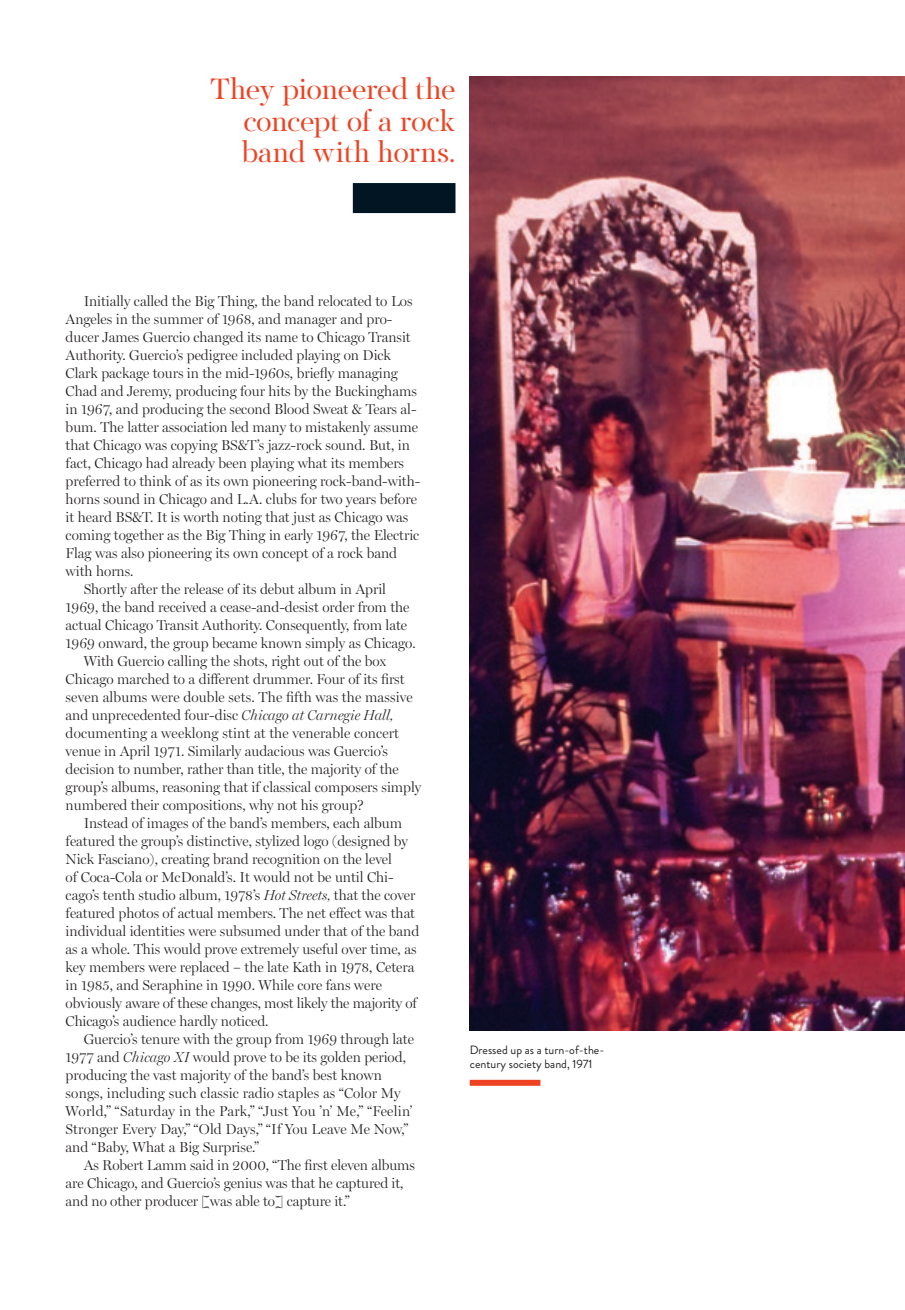
<style>
.page{position:relative;width:905px;height:1310px;background:#fff}
.page>*{position:absolute;margin:0;border:0;box-sizing:border-box;transform-origin:0 0}
.t1{font:30px/31.5px "PF Regal Display Pro";letter-spacing:-.015em;color:#ef4222;text-align:justify}
.t2{font:300 14.4px "Miller Display";color:#231f20}
.t3{font:300 14.4px "Miller Display";letter-spacing:.02em;color:#231f20}
.t4{font:12px/13.5px "Brandon Grotesque";color:#231f20}
.s1{font-style:italic}
</style>
<div class="page">
<img style="left:470px;top:76px;width:434px;height:954px">
<div style="left:470px;top:1079px;width:70px;height:6px;background:#ef4222"></div>
<div style="left:353px;top:183px;width:102px;height:30px;background:#011622"></div>
<h1 class="t1" style="left:242px;top:74px;width:215px;text-indent:-31px">They pioneered the concept of a rock band with horns.</h1>
<p class="t2" style="left:84px;top:292px;width:330px">Initially called the Big Thing, the band relocated to Los</p>
<p class="t2" style="left:66px;top:310px;width:328px">Angeles in the summer of 1968, and manager and pro-</p>
<p class="t2" style="left:66px;top:328px;width:346px">ducer James Guercio changed its name to Chicago Transit</p>
<p class="t2" style="left:66px;top:346px;width:327px">Authority. Guercio’s pedigree included playing on Dick</p>
<p class="t2" style="left:66px;top:364px;width:334px">Clark package tours in the mid-1960s, briefly managing</p>
<p class="t2" style="left:66px;top:382px;width:353px">Chad and Jeremy, producing four hits by the Buckinghams</p>
<p class="t2" style="left:66px;top:400px;width:352px">in 1967, and producing the second Blood Sweat &amp; Tears al-</p>
<p class="t2" style="left:66px;top:418px;width:354px">bum. The latter association led many to mistakenly assume</p>
<p class="t2" style="left:66px;top:436px;width:346px">that Chicago was copying BS&amp;T’s jazz-rock sound. But, in</p>
<p class="t2" style="left:66px;top:454px;width:340px">fact, Chicago had already been playing what its members</p>
<p class="t2" style="left:66px;top:472px;width:356px">preferred to think of as its own pioneering rock-band-with-</p>
<p class="t2" style="left:66px;top:490px;width:353px">horns sound in Chicago and L.A. clubs for two years before</p>
<p class="t2" style="left:66px;top:508px;width:344px">it heard BS&amp;T. It is worth noting that just as Chicago was</p>
<p class="t2" style="left:66px;top:526px;width:355px">coming together as the Big Thing in early 1967, the Electric</p>
<p class="t2" style="left:66px;top:544px;width:333px">Flag was also pioneering its own concept of a rock band</p>
<p class="t2" style="left:66px;top:562px;width:69px">with horns.</p>
<p class="t2" style="left:84px;top:580px;width:304px">Shortly after the release of its debut album in April</p>
<p class="t2" style="left:66px;top:598px;width:345px">1969, the band received a cease-and-desist order from the</p>
<p class="t2" style="left:66px;top:616px;width:343px">actual Chicago Transit Authority. Consequently, from late</p>
<p class="t2" style="left:66px;top:634px;width:351px">1969 onward, the group became known simply as Chicago.</p>
<p class="t2" style="left:84px;top:652px;width:304px">With Guercio calling the shots, right out of the box</p>
<p class="t2" style="left:66px;top:670px;width:340px">Chicago marched to a different drummer. Four of its first</p>
<p class="t2" style="left:66px;top:688px;width:348px">seven albums were double sets. The fifth was the massive</p>
<p class="t2" style="left:66px;top:706px;width:329px">and unprecedented four-disc <span class="s1">Chicago at Carnegie Hall,</span></p>
<p class="t2" style="left:66px;top:724px;width:335px">documenting a weeklong stint at the venerable concert</p>
<p class="t2" style="left:66px;top:742px;width:324px">venue in April 1971. Similarly audacious was Guercio’s</p>
<p class="t2" style="left:66px;top:760px;width:335px">decision to number, rather than title, the majority of the</p>
<p class="t2" style="left:66px;top:778px;width:357px">group’s albums, reasoning that if classical composers simply</p>
<p class="t2" style="left:66px;top:796px;width:299px">numbered their compositions, why not his group?</p>
<p class="t2" style="left:84px;top:814px;width:320px">Instead of images of the band’s members, each album</p>
<p class="t2" style="left:66px;top:832px;width:344px">featured the group’s distinctive, stylized logo (designed by</p>
<p class="t2" style="left:66px;top:850px;width:328px">Nick Fasciano), creating brand recognition on the level</p>
<p class="t2" style="left:66px;top:868px;width:328px">of Coca-Cola or McDonald’s. It would not be until Chi-</p>
<p class="t2" style="left:66px;top:886px;width:351px">cago’s tenth studio album, 1978’s <span class="s1">Hot Streets,</span> that the cover</p>
<p class="t2" style="left:66px;top:904px;width:351px">featured photos of actual members. The net effect was that</p>
<p class="t2" style="left:66px;top:922px;width:355px">individual identities were subsumed under that of the band</p>
<p class="t2" style="left:66px;top:940px;width:352px">as a whole. This would prove extremely useful over time, as</p>
<p class="t2" style="left:66px;top:958px;width:350px">key members were replaced – the late Kath in 1978, Cetera</p>
<p class="t2" style="left:66px;top:976px;width:318px">in 1985, and Seraphine in 1990. While core fans were</p>
<p class="t2" style="left:66px;top:994px;width:352px">obviously aware of these changes, most likely the majority of</p>
<p class="t2" style="left:66px;top:1012px;width:204px">Chicago’s audience hardly noticed.</p>
<p class="t2" style="left:84px;top:1030px;width:332px">Guercio’s tenure with the group from 1969 through late</p>
<p class="t2" style="left:66px;top:1048px;width:342px">1977 and <span class="s1">Chicago XI</span> would prove to be its golden period,</p>
<p class="t2" style="left:66px;top:1066px;width:318px">producing the vast majority of the band’s best known</p>
<p class="t2" style="left:66px;top:1084px;width:336px">songs, including such classic radio staples as “Color My</p>
<p class="t3" style="left:66px;top:1102px;width:348px">World,” “Saturday in the Park,” “Just You ’n’ Me,” “Feelin’</p>
<p class="t2" style="left:66px;top:1120px;width:344px">Stronger Every Day,” “Old Days,” “If You Leave Me Now,”</p>
<p class="t2" style="left:66px;top:1138px;width:195px">and “Baby, What a Big Surprise.”</p>
<p class="t2" style="left:84px;top:1156px;width:333px">As Robert Lamm said in 2000, “The first eleven albums</p>
<p class="t2" style="left:66px;top:1174px;width:339px">are Chicago, and Guercio’s genius was that he captured it,</p>
<p class="t2" style="left:66px;top:1192px;width:285px">and no other producer [was able to] capture it.”</p>
<p class="t4" style="left:470px;top:1043px;width:136px">Dressed up as a turn-of-the&shy;century society band, 1971</p>
</div>
